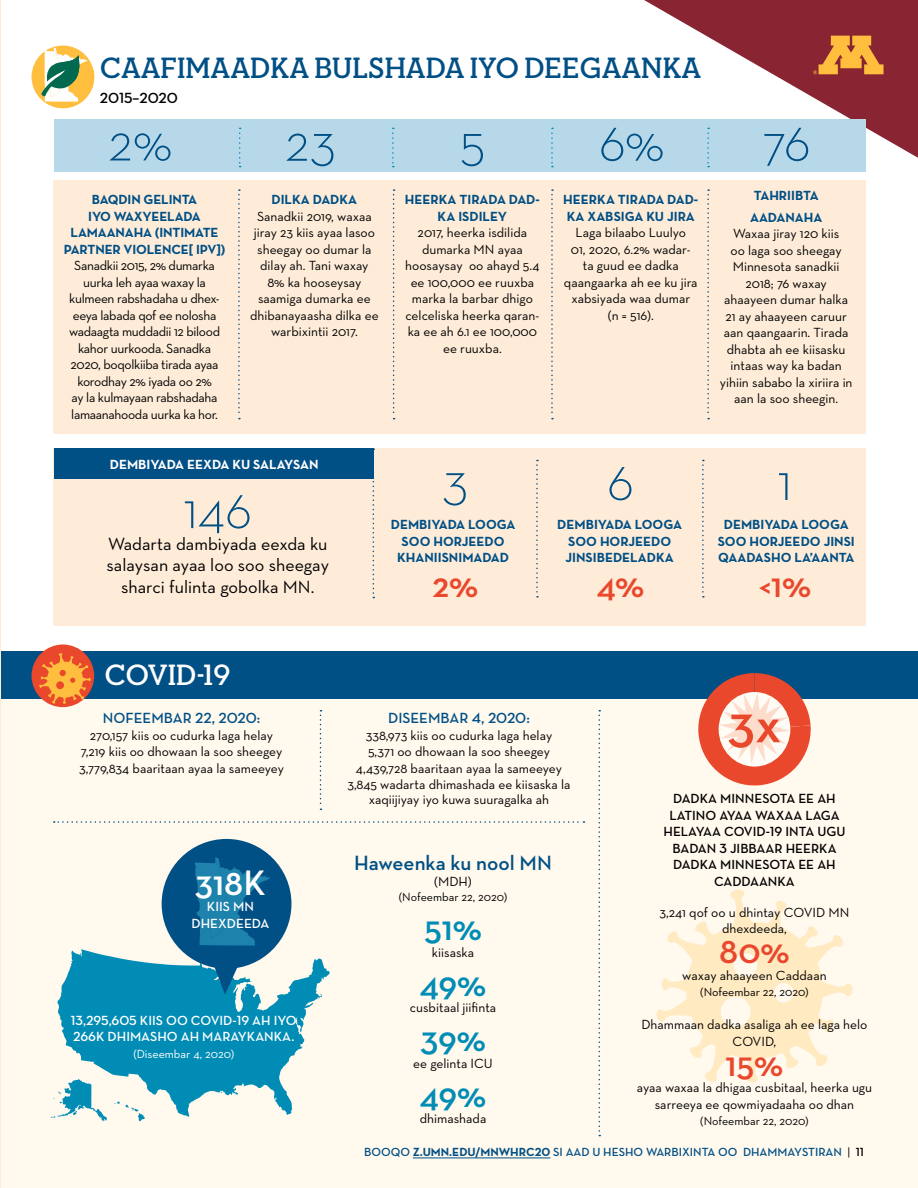
<style>
.page{position:relative;width:918px;height:1188px;background:#fff}
.page>*{position:absolute;margin:0;border:0;box-sizing:border-box;transform-origin:0 0}
.t1{font:300 54px "Neutraface Text";color:#004f85}
.t2{font:600 54px "Neutraface Text";color:#e9482d}
.t3{font:600 36px "Neutraface Text";color:#e9482d}
.t4{font:600 36px "Neutraface Text";color:#008cb5}
.t5{font:600 36px "Neutraface Text";color:#fff}
.t6{font:700 30px "Neutraface Slab Display";letter-spacing:.02em;color:#004f85}
.t7{font:700 30px "Neutraface Slab Display";letter-spacing:-.005em;color:#fff}
.t8{font:600 21px "Neutraface Text";color:#004f85}
.t9{font:18px/21.6px "Neutraface Text";color:#000;text-align:center}
.t10{font:600 15px "Neutraface Text";color:#004f85}
.t11{font:600 15px "Neutraface Text";color:#000}
.t12{font:13.5px/16.5px "Neutraface Text";color:#000;text-align:center}
.t13{font:700 13.5px/16.5px "Neutraface Text";color:#004f85;text-align:center}
.t14{font:13.5px/16.5px "Neutraface Text";letter-spacing:-.025em;color:#000;text-align:center}
.t15{font:600 13.5px/16.5px "Neutraface Text";color:#000;text-align:center}
.t16{font:600 13.5px/16.5px "Neutraface Text";color:#fff}
.t17{font:700 13.5px "Neutraface Text";color:#fff}
.t18{font:600 12px "Neutraface Text";color:#004f85}
.t19{font:12px "Neutraface Text";color:#000}
.t20{font:12px "Neutraface Text";color:#fff}
.s1{font-weight:700}
.s2{font-weight:400;color:#000}
.s3{color:#000}
</style>
<div class="page">
<svg style="left:644px;top:0;width:274px;height:172px;fill:#892532"></svg>
<svg style="left:813px;top:36px;width:71px;height:38px;background:#cd7e38"></svg>
<div style="left:0;top:673px;width:918px;height:515px;background:#fff9ee"></div>
<div style="left:0;top:651px;width:918px;height:48px;background:#004f85"></div>
<hr style="left:0;top:0;width:1px;height:1188px;background:#feecd9">
<div style="left:53px;top:180px;width:813px;height:253px;background:#feecd9"></div>
<div style="left:53px;top:449px;width:813px;height:177px;background:#feecd9"></div>
<div style="left:54px;top:119px;width:811px;height:53px;background:#b7d8e9"></div>
<div style="left:32px;top:46px;width:62px;height:62px;background:#ffbe3d;border-radius:50%"></div>
<svg style="left:41px;top:48px;width:53px;height:60px"></svg>
<svg style="left:238px;top:189px;width:2px;height:230px"></svg>
<svg style="left:393px;top:189px;width:2px;height:230px"></svg>
<svg style="left:373px;top:481px;width:1px;height:117px"></svg>
<svg style="left:551px;top:189px;width:2px;height:230px"></svg>
<svg style="left:536px;top:460px;width:2px;height:138px"></svg>
<svg style="left:702px;top:460px;width:2px;height:138px"></svg>
<svg style="left:707px;top:189px;width:2px;height:230px"></svg>
<svg style="left:239px;top:128px;width:2px;height:39px"></svg>
<svg style="left:392px;top:128px;width:2px;height:39px"></svg>
<svg style="left:551px;top:128px;width:2px;height:39px"></svg>
<svg style="left:707px;top:128px;width:2px;height:39px"></svg>
<div style="left:54px;top:449px;width:320px;height:30px;background:#004f85"></div>
<svg style="left:698px;top:673px;width:113px;height:113px"></svg>
<div style="left:32px;top:645px;width:62px;height:62px;background:#e9482d;border-radius:50%"></div>
<svg style="left:39px;top:653px;width:52px;height:51px"></svg>
<svg style="left:320px;top:710px;width:1px;height:100px"></svg>
<svg style="left:598px;top:710px;width:2px;height:426px"></svg>
<svg style="left:54px;top:821px;width:530px;height:2px"></svg>
<svg style="left:656px;top:889px;width:197px;height:194px"></svg>
<svg style="left:138px;top:1117px;width:7px;height:4px"></svg>
<svg style="left:50px;top:1097px;width:57px;height:24px"></svg>
<svg style="left:57px;top:949px;width:273px;height:168px;fill:#008cb5"></svg>
<div style="left:162px;top:839px;width:129px;height:130px;background:#004f85;border-radius:50%"></div>
<svg style="left:195px;top:857px;width:76px;height:138px"></svg>
<hr style="left:413px;top:1158px;width:137px;height:1px;background:#004f85">
<h2 class="t6" style="left:100px;top:51px;width:602px">CAAFIMAADKA BULSHADA IYO DEEGAANKA</h2>
<p class="t11" style="left:100px;top:89px;width:79px">2015–2020</p>
<p class="t1" style="left:108px;top:108px;width:66px">2%</p>
<p class="t1" style="left:285px;top:108px;width:53px">23</p>
<p class="t1" style="left:460px;top:108px;width:27px">5</p>
<p class="t1" style="left:599px;top:108px;width:67px">6%</p>
<p class="t1" style="left:763px;top:108px;width:50px">76</p>
<p class="t13" style="left:750px;top:184px;width:74px;line-height:21.6px;text-align:left">TAHRIIBTA<br>AADANAHA</p>
<p class="t12" style="left:720px;top:225px;width:134px">Waxaa jiray 120 kiis<br>oo laga soo sheegay<br>Minnesota sanadkii<br>2018; 76 waxay ahaayeen dumar halka<br>21 ay ahaayeen caruur aan qaangaarin. Tirada dhabta ah ee kiisasku intaas way ka badan yihiin sababo la xiriira in aan la soo sheegin.</p>
<p class="t13" style="left:64px;top:191px;width:163px">BAQDIN GELINTA<br>IYO WAXYEELADA<br>LAMAANAHA (INTIMATE<br>PARTNER VIOLENCE[ IPV])</p>
<p class="t14" style="left:69px;top:257px;width:153px">Sanadkii 2015, 2% dumarka uurka leh ayaa waxay la kulmeen rabshadaha u dhex&shy;eeya labada qof ee nolosha wadaagta muddadii 12 bilood kahor uurkooda. Sanadka<br>2020, boqolkiiba tirada ayaa korodhay 2% iyada oo 2%<br>ay la kulmayaan rabshadaha lamaanahooda uurka ka hor.</p>
<p class="t13" style="left:272px;top:191px;width:87px">DILKA DADKA</p>
<p class="t12" style="left:250px;top:208px;width:130px">Sanadkii 2019, waxaa jiray 23 kiis ayaa lasoo sheegay oo dumar la dilay ah. Tani waxay<br>8% ka hooseysay saamiga dumarka ee dhibanayaasha dilka ee warbixintii 2017.</p>
<p class="t13" style="left:563px;top:191px;width:137px;text-align:left">HEERKA TIRADA DAD-<br>KA XABSIGA KU JIRA</p>
<p class="t12" style="left:564px;top:224px;width:135px">Laga bilaabo Luulyo<br>01, 2020, 6.2% wadar&shy;ta guud ee dadka qaangaarka ah ee ku jira xabsiyada waa dumar<br>(n = 516).</p>
<p class="t13" style="left:405px;top:191px;width:137px">HEERKA TIRADA DAD-<br>KA ISDILEY</p>
<p class="t12" style="left:405px;top:224px;width:136px">2017, heerka isdilida dumarka MN ayaa hoosaysay oo ahayd 5.4 ee 100,000 ee ruuxba marka la barbar dhigo celceliska heerka qaran&shy;ka ee ah 6.1 ee 100,000 ee ruuxba.</p>
<p class="t17" style="left:110px;top:456px;width:210px">DEMBIYADA EEXDA KU SALAYSAN</p>
<p class="t1" style="left:184px;top:476px;width:70px">146</p>
<p class="t9" style="left:107px;top:533px;width:224px">Wadarta dambiyada eexda ku salaysan ayaa loo soo sheegay sharci fulinta gobolka MN.</p>
<h2 class="t7" style="left:105px;top:658px;width:127px">COVID-19</h2>
<p class="t1" style="left:442px;top:448px;width:27px">3</p>
<p class="t1" style="left:607px;top:448px;width:28px">6</p>
<p class="t1" style="left:778px;top:448px;width:16px">1</p>
<p class="t13" style="left:391px;top:517px;width:126px">DEMBIYADA LOOGA<br>SOO HORJEEDO<br>KHANIISNIMADAD</p>
<p class="t13" style="left:557px;top:517px;width:126px">DEMBIYADA LOOGA<br>SOO HORJEEDO<br>JINSIBEDELADKA</p>
<p class="t13" style="left:718px;top:517px;width:139px">DEMBIYADA LOOGA<br>SOO HORJEEDO JINSI<br>QAADASHO LA’AANTA</p>
<p class="t3" style="left:432px;top:563px;width:48px">2%</p>
<p class="t3" style="left:597px;top:562px;width:49px">4%</p>
<p class="t3" style="left:758px;top:562px;width:55px">&lt;1%</p>
<p class="t10" style="left:388px;top:709px;width:143px">DISEEMBAR 4, 2020:</p>
<p class="t12" style="left:366px;top:727px;width:188px">338,973 kiis oo cudurka laga helay</p>
<p class="t12" style="left:368px;top:743px;width:183px">5,371 oo dhowaan la soo sheegey</p>
<p class="t12" style="left:356px;top:760px;width:208px">4,439,728 baaritaan ayaa la sameeyey</p>
<p class="t12" style="left:347px;top:777px;width:225px;line-height:15px">3,845 wadarta dhimashada ee kiisaska la xaqiijiyay iyo kuwa suuragalka ah</p>
<p class="t10" style="left:103px;top:709px;width:159px">NOFEEMBAR 22, 2020:</p>
<p class="t12" style="left:90px;top:727px;width:185px">270,157 kiis oo cudurka laga helay</p>
<p class="t12" style="left:81px;top:743px;width:203px">7,219 kiis oo dhowaan la soo sheegey</p>
<p class="t12" style="left:79px;top:760px;width:206px">3,779,834 baaritaan ayaa la sameeyey</p>
<p class="t2" style="left:728px;top:690px;width:56px">3x</p>
<p class="t15" style="left:664px;top:790px;width:183px">DADKA MINNESOTA EE AH<br>LATINO AYAA WAXAA LAGA<br>HELAYAA COVID-19 INTA UGU<br>BADAN 3 JIBBAAR HEERKA<br>DADKA MINNESOTA EE AH<br>CADDAANKA</p>
<p class="t8" style="left:354px;top:849px;width:199px">Haweenka ku nool MN</p>
<p class="t12" style="left:434px;top:873px;width:39px">(MDH)</p>
<p class="t19" style="left:399px;top:889px;width:110px">(Nofeembar 22, 2020)</p>
<p class="t4" style="left:424px;top:905px;width:60px">51%</p>
<p class="t12" style="left:432px;top:943px;width:44px">kiisaska</p>
<p class="t4" style="left:420px;top:961px;width:68px">49%</p>
<p class="t12" style="left:410px;top:999px;width:88px">cusbitaal jiifinta</p>
<p class="t4" style="left:420px;top:1016px;width:67px">39%</p>
<p class="t12" style="left:413px;top:1054px;width:81px">ee gelinta ICU</p>
<p class="t4" style="left:420px;top:1072px;width:68px">49%</p>
<p class="t12" style="left:420px;top:1110px;width:68px">dhimashada</p>
<p class="t5" style="left:195px;top:860px;width:72px">318K</p>
<p class="t16" style="left:192px;top:898px;width:79px;text-align:center">KIIS MN<br>DHEXDEEDA</p>
<p class="t12" style="left:660px;top:904px;width:191px">3,241 qof oo u dhintay COVID MN dhexdeeda,</p>
<p class="t3" style="left:719px;top:929px;width:72px">80%</p>
<p class="t12" style="left:682px;top:967px;width:146px">waxay ahaayeen Caddaan</p>
<p class="t19" style="left:700px;top:985px;width:110px">(Nofeembar 22, 2020)</p>
<p class="t12" style="left:641px;top:1016px;width:228px">Dhammaan dadka asaliga ah ee laga helo<br>COVID,</p>
<p class="t3" style="left:726px;top:1041px;width:59px">15%</p>
<p class="t12" style="left:637px;top:1079px;width:237px">ayaa waxaa la dhigaa cusbitaal, heerka ugu sarreeya ee qowmiyadaaha oo dhan</p>
<p class="t19" style="left:700px;top:1114px;width:110px">(Nofeembar 22, 2020)</p>
<p class="t18" style="left:364px;top:1145px;width:501px">BOOQO <span class="s1">Z.UMN.EDU/MNWHRC20</span> SI AAD U HESHO WARBIXINTA OO DHAMMAYSTIRAN <span class="s2">|</span> <span class="s3">11</span></p>
<p class="t16" style="left:71px;top:1012px;width:227px">13,295,605 KIIS OO COVID-19 AH IYO<br>266K DHIMASHO AH MARAYKANKA.</p>
<p class="t20" style="left:133px;top:1046px;width:102px">(Diseembar 4, 2020)</p>
</div>
